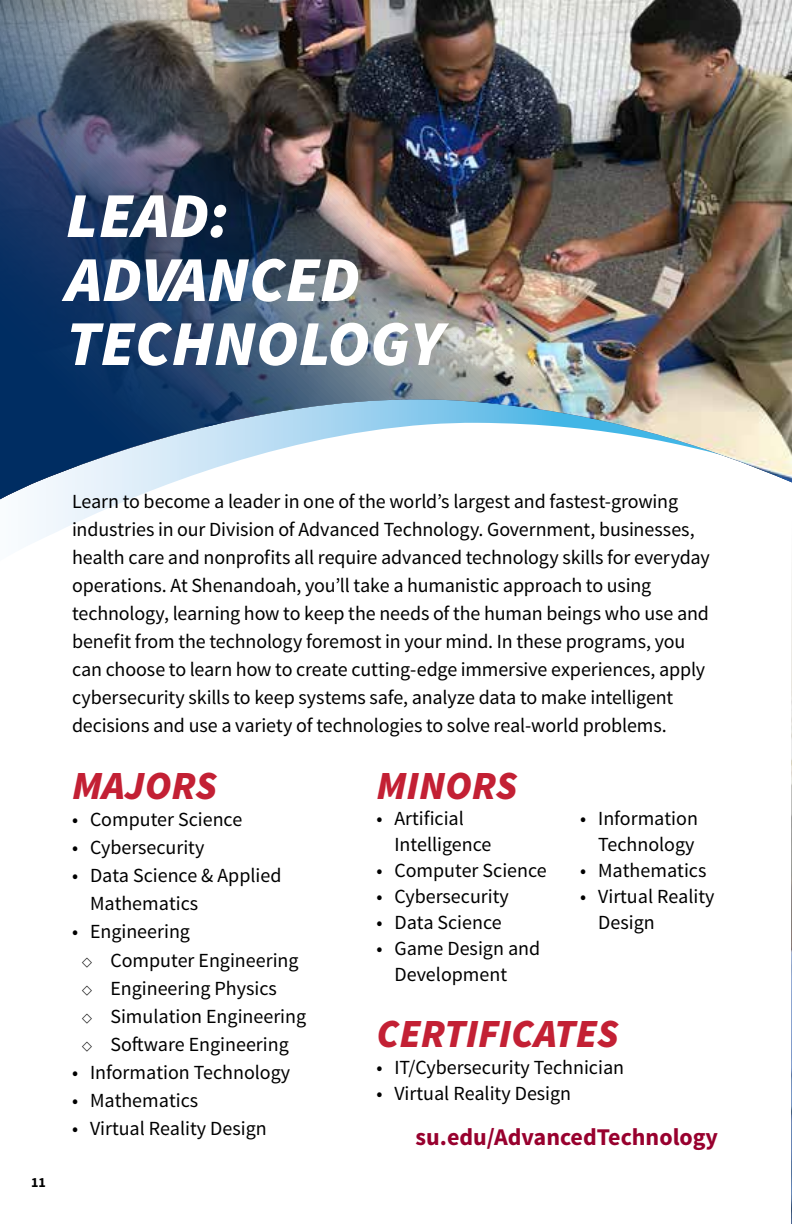
<style>
.page{position:relative;width:792px;height:1224px;background:#fff}
.page>*{position:absolute;margin:0;border:0;box-sizing:border-box;transform-origin:0 0}
.t1{font:italic 900 64px/64px "Source Sans Pro";color:#fff}
.t2{font:italic 900 40px "Source Sans Pro";color:#c32034}
.t3{font:700 24px "Source Sans Pro";color:#98002e}
.t4{font:20px/28px "Source Sans Pro";letter-spacing:-.005em;color:#000}
.t5{font:700 14px "Source Sans Pro";color:#000}
</style>
<div class="page">
<img style="left:791px;top:570px;width:1px;height:654px">
<img style="left:0;top:0;width:792px;height:511px">
<h1 class="t1" style="left:66px;top:183px;width:379px">LEAD:<br>ADVANCED<br>TECHNOLOGY</h1>
<p class="t5" style="left:31px;top:1173px;width:16px">11</p>
<p class="t4" style="left:72px;top:488px;width:639px">Learn to become a leader in one of the world’s largest and fastest-growing industries in our Division of Advanced Technology. Government, businesses, health care and nonprofits all require advanced technology skills for everyday operations. At Shenandoah, you’ll take a humanistic approach to using technology, learning how to keep the needs of the human beings who use and benefit from the technology foremost in your mind. In these programs, you can choose to learn how to create cutting-edge immersive experiences, apply cybersecurity skills to keep systems safe, analyze data to make intelligent decisions and use a variety of technologies to solve real-world problems.</p>
<h2 class="t2" style="left:72px;top:760px;width:147px">MAJORS</h2>
<p class="t4" style="left:72px;top:806px;width:172px">• Computer Science</p>
<p class="t4" style="left:72px;top:834px;width:134px">• Cybersecurity</p>
<p class="t4" style="left:90px;top:862px;width:193px;text-indent:-18px">• Data Science &amp; Applied<br>Mathematics</p>
<p class="t4" style="left:110px;top:918px;width:197px;text-indent:-38px">• Engineering<br>Computer Engineering<br>Engineering Physics<br>Simulation Engineering<br>Software Engineering</p>
<p class="t4" style="left:72px;top:1059px;width:220px">• Information Technology</p>
<p class="t4" style="left:72px;top:1087px;width:128px">• Mathematics</p>
<p class="t4" style="left:72px;top:1115px;width:196px">• Virtual Reality Design</p>
<h2 class="t2" style="left:376px;top:760px;width:142px">MINORS</h2>
<p class="t4" style="left:394px;top:806px;width:98px;line-height:26px;text-indent:-18px">• Artificial<br>Intelligence</p>
<p class="t4" style="left:376px;top:857px;width:172px">• Computer Science</p>
<p class="t4" style="left:376px;top:883px;width:134px">• Cybersecurity</p>
<p class="t4" style="left:376px;top:909px;width:127px">• Data Science</p>
<p class="t4" style="left:394px;top:936px;width:147px;line-height:26px;text-indent:-18px">• Game Design and<br>Development</p>
<p class="t4" style="left:580px;top:806px;width:119px;line-height:26px;text-align:right">• Information<br>Technology</p>
<p class="t4" style="left:580px;top:857px;width:128px">• Mathematics</p>
<p class="t4" style="left:598px;top:884px;width:118px;line-height:26px;text-indent:-18px">• Virtual Reality<br>Design</p>
<h2 class="t2" style="left:376px;top:1008px;width:244px">CERTIFICATES</h2>
<p class="t4" style="left:376px;top:1054px;width:249px">• IT/Cybersecurity Technician</p>
<p class="t4" style="left:376px;top:1080px;width:196px">• Virtual Reality Design</p>
<p class="t3" style="left:416px;top:1122px;width:304px">su.edu/AdvancedTechnology</p>
</div>
